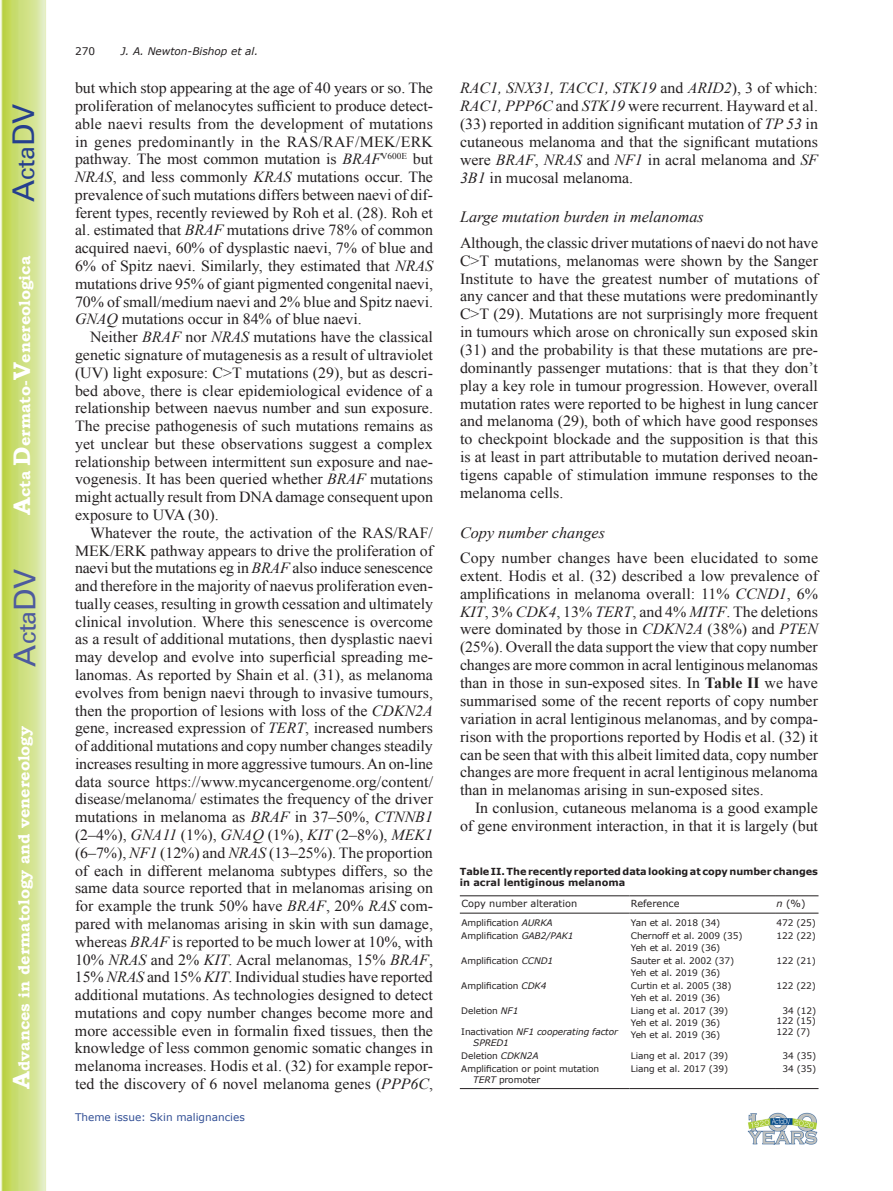
<style>
.page{position:relative;width:893px;height:1191px;background:#fff}
.page>*{position:absolute;margin:0;border:0;box-sizing:border-box;transform-origin:0 0}
.t1{font:30px "Univers";color:#4d5a9e}
.t2{font:30px "Univers";color:#253f8e}
.t3{font:700 15.75px "Bookman Old Style";color:#fff}
.t4{font:italic 15.75px "Times New Roman";color:#231f20}
.t5{font:15.45px/17.9px "Times New Roman";color:#231f20;text-align:justify}
.t6{font:10.5px "Verdana";color:#324f95}
.t7{font:italic 10.5px "Verdana";color:#231f20}
.t8{font:10.5px "Verdana";color:#231f20}
.t9{font:700 9.75px/11.7px "Verdana";letter-spacing:-.005em;color:#231f20}
.t10{font:9.75px "Verdana";color:#231f20}
.t11{font:9px/12px "Verdana";letter-spacing:-.01em;color:#231f20}
.t12{font:italic 9px/10.8px "Verdana";letter-spacing:-.01em;color:#231f20}
.s1{font-size:24px}
.s2{font-style:italic}
.s3{font-weight:700}
.s4{font-style:normal}
</style>
<div class="page">
<svg style="left:1px;top:0;width:45px;height:1191px;background:#cfe084"></svg>
<img style="left:747px;top:1113px;width:71px;height:31px">
<hr style="left:460px;top:895px;width:169px;height:1px;background:#231f20">
<hr style="left:629px;top:895px;width:146px;height:1px;background:#231f20">
<hr style="left:775px;top:895px;width:43px;height:1px;background:#231f20">
<hr style="left:460px;top:912px;width:169px;height:1px;background:#231f20">
<hr style="left:629px;top:912px;width:146px;height:1px;background:#231f20">
<hr style="left:775px;top:912px;width:43px;height:1px;background:#231f20">
<hr style="left:460px;top:1088px;width:169px;height:1px;background:#231f20">
<hr style="left:629px;top:1088px;width:146px;height:1px;background:#231f20">
<hr style="left:775px;top:1088px;width:43px;height:1px;background:#231f20">
<h1 class="t2" style="left:6px;top:202px;width:100px;rotate:-90deg">A<span class="s1">cta</span>DV</h1>
<p class="t3" style="left:15px;top:515px;width:260px;rotate:-90deg"><span class="s1">A</span>cta <span class="s1">D</span>ermato-<span class="s1">V</span>enereologica</p>
<h1 class="t1" style="left:7px;top:666px;width:100px;rotate:-90deg">A<span class="s1">cta</span>DV</h1>
<p class="t3" style="left:15px;top:1088px;width:364px;rotate:-90deg"><span class="s1">A</span>dvances in dermatology and venereology</p>
<p class="t8" style="left:75px;top:44px;width:22px">270</p>
<p class="t7" style="left:121px;top:44px;width:139px">J. A. Newton-Bishop et al.</p>
<p class="t5" style="left:75px;top:79px;width:360px">but which stop appearing at the age of 40 years or so. The proliferation of melanocytes sufficient to produce detect&shy;able naevi results from the development of mutations in genes predominantly in the RAS/RAF/MEK/ERK pathway. The most common mutation is <span class="s2">BRAF</span><sup>V600E</sup> but <span class="s2">NRAS</span>, and less commonly <span class="s2">KRAS</span> mutations occur. The prevalence of such mutations differs between naevi of dif&shy;ferent types, recently reviewed by Roh et al. (28). Roh et al. estimated that <span class="s2">BRAF</span> mutations drive 78% of common acquired naevi, 60% of dysplastic naevi, 7% of blue and 6% of Spitz naevi. Similarly, they estimated that <span class="s2">NRAS </span>mutations drive 95% of giant pigmented congenital naevi, 70% of small/medium naevi and 2% blue and Spitz naevi.<br><span class="s2">GNAQ</span> mutations occur in 84% of blue naevi.</p>
<p class="t5" style="left:75px;top:328px;width:360px;text-indent:15px">Neither <span class="s2">BRAF</span> nor <span class="s2">NRAS</span> mutations have the classical genetic signature of mutagenesis as a result of ultraviolet (UV) light exposure: C&gt;T mutations (29), but as descri&shy;bed above, there is clear epidemiological evidence of a relationship between naevus number and sun exposure.<br>The precise pathogenesis of such mutations remains as yet unclear but these observations suggest a complex relationship between intermittent sun exposure and nae&shy;vogenesis. It has been queried whether <span class="s2">BRAF</span> mutations might actually result from DNA damage consequent upon exposure to UVA (30).</p>
<p class="t5" style="left:75px;top:523px;width:360px;text-indent:15px">Whatever the route, the activation of the RAS/RAF/ MEK/ERK pathway appears to drive the proliferation of naevi but the mutations eg in <span class="s2">BRAF</span> also induce senescence and therefore in the majority of naevus proliferation even&shy;tually ceases, resulting in growth cessation and ultimately clinical involution. Where this senescence is overcome as a result of additional mutations, then dysplastic naevi may develop and evolve into superficial spreading me&shy;lanomas. As reported by Shain et al. (31), as melanoma evolves from benign naevi through to invasive tumours, then the proportion of lesions with loss of the <span class="s2">CDKN2A </span>gene, increased expression of <span class="s2">TERT</span>, increased numbers of additional mutations and copy number changes steadily increases resulting in more aggressive tumours. An on-line data source https://www.mycancergenome.org/content/ disease/melanoma/ estimates the frequency of the driver mutations in melanoma as <span class="s2">BRAF</span> in 37–50%, <span class="s2">CTNNB1 </span>(2–4%), <span class="s2">GNA11</span> (1%), <span class="s2">GNAQ</span> (1%), <span class="s2">KIT</span> (2–8%), <span class="s2">MEK1 </span>(6–7%), <span class="s2">NF1</span> (12%) and <span class="s2">NRAS</span> (13–25%). The proportion of each in different melanoma subtypes differs, so the same data source reported that in melanomas arising on for example the trunk 50% have <span class="s2">BRAF</span>, 20% <span class="s2">RAS</span> com&shy;pared with melanomas arising in skin with sun damage, whereas <span class="s2">BRAF</span> is reported to be much lower at 10%, with 10% <span class="s2">NRAS</span> and 2% <span class="s2">KIT</span>. Acral melanomas, 15% <span class="s2">BRAF</span>, 15% <span class="s2">NRAS</span> and 15% <span class="s2">KIT</span>. Individual studies have reported additional mutations. As technologies designed to detect mutations and copy number changes become more and more accessible even in formalin fixed tissues, then the knowledge of less common genomic somatic changes in melanoma increases. Hodis et al. (32) for example repor&shy;ted the discovery of 6 novel melanoma genes (<span class="s2">PPP6C</span>,</p>
<p class="t6" style="left:75px;top:1110px;width:171px">Theme issue: Skin malignancies</p>
<p class="t5" style="left:460px;top:79px;width:360px"><span class="s2">RAC1, SNX31, TACC1, STK19</span> and <span class="s2">ARID2</span>), 3 of which:<br><span class="s2">RAC1, PPP6C</span> and <span class="s2">STK19</span> were recurrent. Hayward et al. (33) reported in addition significant mutation of <span class="s2">TP 53</span> in cutaneous melanoma and that the significant mutations were <span class="s2">BRAF</span>, <span class="s2">NRAS</span> and <span class="s2">NF1</span> in acral melanoma and <span class="s2">SF 3B1</span> in mucosal melanoma.</p>
<p class="t4" style="left:460px;top:206px;width:245px">Large mutation burden in melanomas</p>
<p class="t5" style="left:460px;top:233px;width:360px">Although, the classic driver mutations of naevi do not have C&gt;T mutations, melanomas were shown by the Sanger Institute to have the greatest number of mutations of any cancer and that these mutations were predominantly C&gt;T (29). Mutations are not surprisingly more frequent in tumours which arose on chronically sun exposed skin (31) and the probability is that these mutations are pre&shy;dominantly passenger mutations: that is that they don’t play a key role in tumour progression. However, overall mutation rates were reported to be highest in lung cancer and melanoma (29), both of which have good responses to checkpoint blockade and the supposition is that this is at least in part attributable to mutation derived neoan&shy;tigens capable of stimulation immune responses to the melanoma cells.</p>
<p class="t4" style="left:460px;top:521px;width:147px">Copy number changes</p>
<p class="t5" style="left:460px;top:549px;width:360px">Copy number changes have been elucidated to some extent. Hodis et al. (32) described a low prevalence of amplifications in melanoma overall: 11% <span class="s2">CCND1</span>, 6% <span class="s2">KIT</span>, 3% <span class="s2">CDK4</span>, 13% <span class="s2">TERT</span>, and 4% <span class="s2">MITF</span>. The deletions were dominated by those in <span class="s2">CDKN2A</span> (38%) and <span class="s2">PTEN </span>(25%). Overall the data support the view that copy number changes are more common in acral lentiginous melanomas than in those in sun-exposed sites. In <span class="s3">Table II</span> we have summarised some of the recent reports of copy number variation in acral lentiginous melanomas, and by compa&shy;rison with the proportions reported by Hodis et al. (32) it can be seen that with this albeit limited data, copy number changes are more frequent in acral lentiginous melanoma than in melanomas arising in sun-exposed sites.</p>
<p class="t5" style="left:460px;top:798px;width:360px;text-align:right">In conlusion, cutaneous melanoma is a good example of gene environment interaction, in that it is largely (but</p>
<p class="t9" style="left:460px;top:865px;width:360px">Table II. The recently reported data looking at copy number changes in acral lentiginous melanoma</p>
<p class="t10" style="left:461px;top:897px;width:117px">Copy number alteration</p>
<p class="t10" style="left:631px;top:897px;width:50px">Reference</p>
<p class="t10" style="left:776px;top:897px;width:30px"><span class="s2">n</span> (%)</p>
<p class="t11" style="left:461px;top:917px;width:93px">Amplification <span class="s2">AURKA</span></p>
<p class="t11" style="left:631px;top:917px;width:91px">Yan et al. 2018 (34)</p>
<p class="t11" style="left:776px;top:917px;width:41px">472 (25)</p>
<p class="t11" style="left:461px;top:929px;width:114px">Amplification <span class="s2">GAB2/PAK1</span></p>
<p class="t11" style="left:631px;top:929px;width:113px">Chernoff et al. 2009 (35)<br>Yeh et al. 2019 (36)</p>
<p class="t11" style="left:776px;top:929px;width:41px">122 (22)</p>
<p class="t11" style="left:461px;top:954px;width:93px">Amplification <span class="s2">CCND1</span></p>
<p class="t11" style="left:631px;top:954px;width:105px">Sauter et al. 2002 (37)<br>Yeh et al. 2019 (36)</p>
<p class="t11" style="left:776px;top:954px;width:41px">122 (21)</p>
<p class="t11" style="left:461px;top:979px;width:87px">Amplification <span class="s2">CDK4</span></p>
<p class="t11" style="left:631px;top:979px;width:102px">Curtin et al. 2005 (38)<br>Yeh et al. 2019 (36)</p>
<p class="t11" style="left:776px;top:979px;width:41px">122 (22)</p>
<p class="t11" style="left:461px;top:1004px;width:59px">Deletion <span class="s2">NF1</span></p>
<p class="t12" style="left:473px;top:1026px;width:146px;text-indent:-12px"><span class="s4">Inactivation</span> NF1 cooperating factor<br>SPRED1</p>
<p class="t11" style="left:631px;top:1004px;width:99px">Liang et al. 2017 (39)<br>Yeh et al. 2019 (36)<br>Yeh et al. 2019 (36)</p>
<p class="t11" style="left:776px;top:1005px;width:41px;line-height:10.8px;text-align:justify;text-indent:6px">34 (12)<br>122 (15)<br>122 (7)</p>
<p class="t11" style="left:461px;top:1049px;width:79px">Deletion <span class="s2">CDKN2A</span></p>
<p class="t11" style="left:631px;top:1049px;width:99px">Liang et al. 2017 (39)</p>
<p class="t11" style="left:783px;top:1049px;width:35px">34 (35)</p>
<p class="t11" style="left:473px;top:1063px;width:127px;line-height:10.8px;text-indent:-12px">Amplification or point mutation<br><span class="s2">TERT</span> promoter</p>
<p class="t11" style="left:631px;top:1062px;width:99px">Liang et al. 2017 (39)</p>
<p class="t11" style="left:783px;top:1062px;width:35px">34 (35)</p>
</div>
